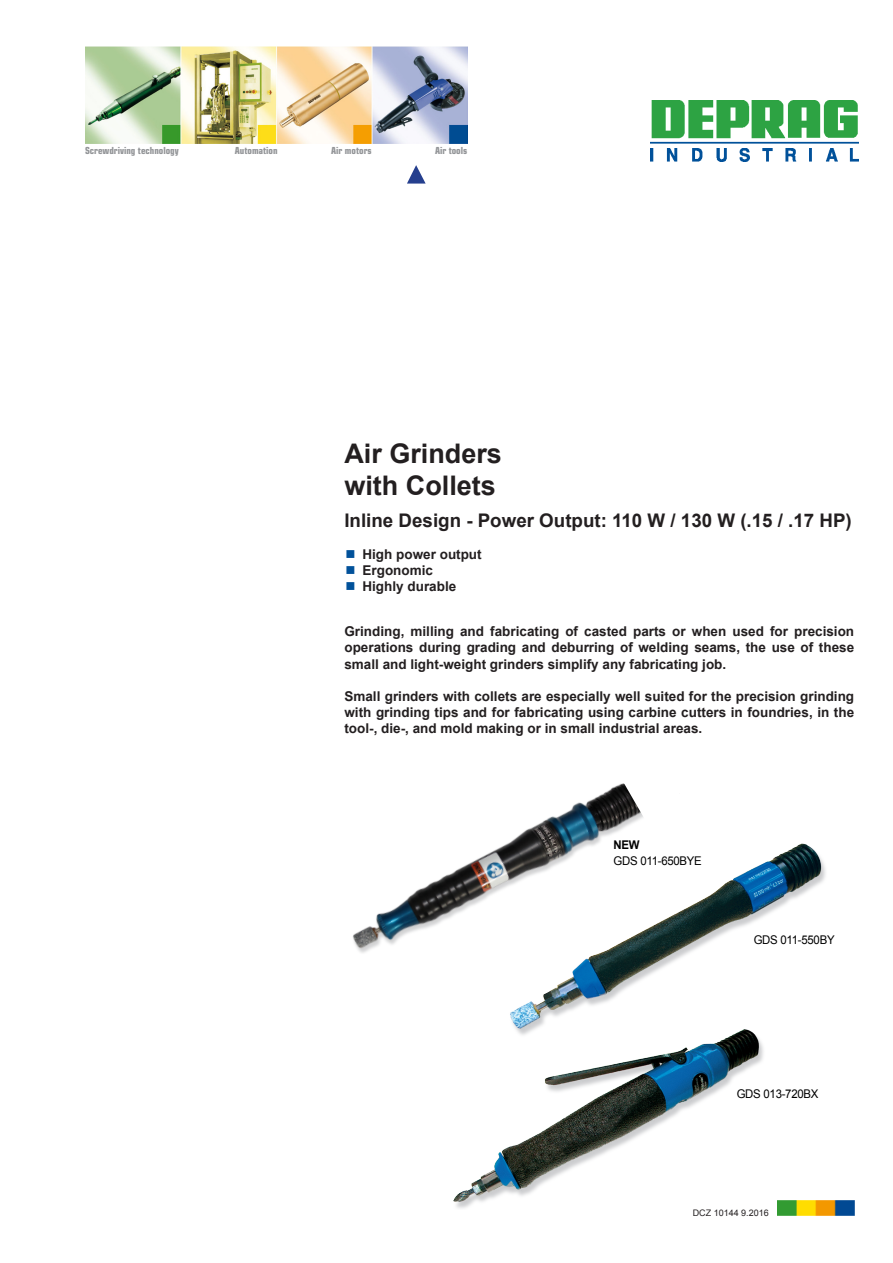
<style>
.page{position:relative;width:893px;height:1263px;background:#fff}
.page>*{position:absolute;margin:0;border:0;box-sizing:border-box;transform-origin:0 0}
.Haupt-ÜS_18_Pkt{font:700 27px "Arial";color:#231f20}
.Haupt-ÜS_18_Pkt-2{font:700 18.75px "Arial";color:#231f20}
.Normal_9_Pkt_hf{font:700 13.5px/16.2px "Arial";color:#231f20;text-align:justify}
.Tabelle_8_Pkt{font:12px "Arial";letter-spacing:-.025em;color:#000;scale:.95 1}
.Tabelle_8_Pkt-2{font:700 12px "Arial";color:#000;scale:.95 1}
.t1{font:700 condensed 9.75px "Eurostile LT Std";color:#939598}
.Normal_9_Pkt{font:9px "Arial";color:#231f20}
.s1{color:#01519a}
</style>
<div class="page">
<img style="left:651px;top:101px;width:208px;height:61px">
<svg style="left:407px;top:165px;width:19px;height:19px"></svg>
<img style="left:778px;top:1200px;width:77px;height:16px">
<img style="left:85px;top:47px;width:383px;height:96px">
<img style="left:453px;top:843px;width:376px;height:366px">
<img style="left:353px;top:787px;width:326px;height:217px">
<svg style="left:614px;top:783px;width:65px;height:48px"></svg>
<p class="t1" style="left:85px;top:145px;width:95px">Screwdriving technology</p>
<p class="t1" style="left:235px;top:145px;width:44px">Automation</p>
<p class="t1" style="left:331px;top:145px;width:42px">Air motors</p>
<p class="t1" style="left:435px;top:145px;width:34px">Air tools</p>
<p class="Haupt-ÜS_18_Pkt" style="left:344px;top:435px;width:159px">Air Grinders</p>
<p class="Haupt-ÜS_18_Pkt" style="left:344px;top:467px;width:153px">with Collets</p>
<p class="Haupt-ÜS_18_Pkt-2" style="left:344px;top:508px;width:509px">Inline Design - Power Output: 110 W / 130 W (.15 / .17 HP)</p>
<p class="Normal_9_Pkt_hf" style="left:345px;top:546px;width:138px"><span class="s1">■</span> High power output</p>
<p class="Normal_9_Pkt_hf" style="left:345px;top:562px;width:89px"><span class="s1">■</span> Ergonomic</p>
<p class="Normal_9_Pkt_hf" style="left:345px;top:578px;width:112px"><span class="s1">■</span> Highly durable</p>
<p class="Normal_9_Pkt_hf" style="left:344px;top:624px;width:511px">Grinding, milling and fabricating of casted parts or when used for precision operations during grading and deburring of welding seams, the use of these small and light-weight grinders simplify any fabricating job.</p>
<p class="Normal_9_Pkt_hf" style="left:344px;top:689px;width:511px">Small grinders with collets are especially well suited for the precision grinding with grinding tips and for fabricating using carbine cutters in foundries, in the tool-, die-, and mold making or in small industrial areas.</p>
<p class="Tabelle_8_Pkt-2" style="left:614px;top:836px;width:29px">NEW</p>
<p class="Tabelle_8_Pkt" style="left:614px;top:852px;width:94px">GDS 011-650BYE</p>
<p class="Tabelle_8_Pkt" style="left:754px;top:932px;width:87px">GDS 011-550BY</p>
<p class="Tabelle_8_Pkt" style="left:737px;top:1086px;width:88px">GDS 013-720BX</p>
<p class="Normal_9_Pkt" style="left:693px;top:1206px;width:78px">DCZ 10144 9.2016</p>
</div>
